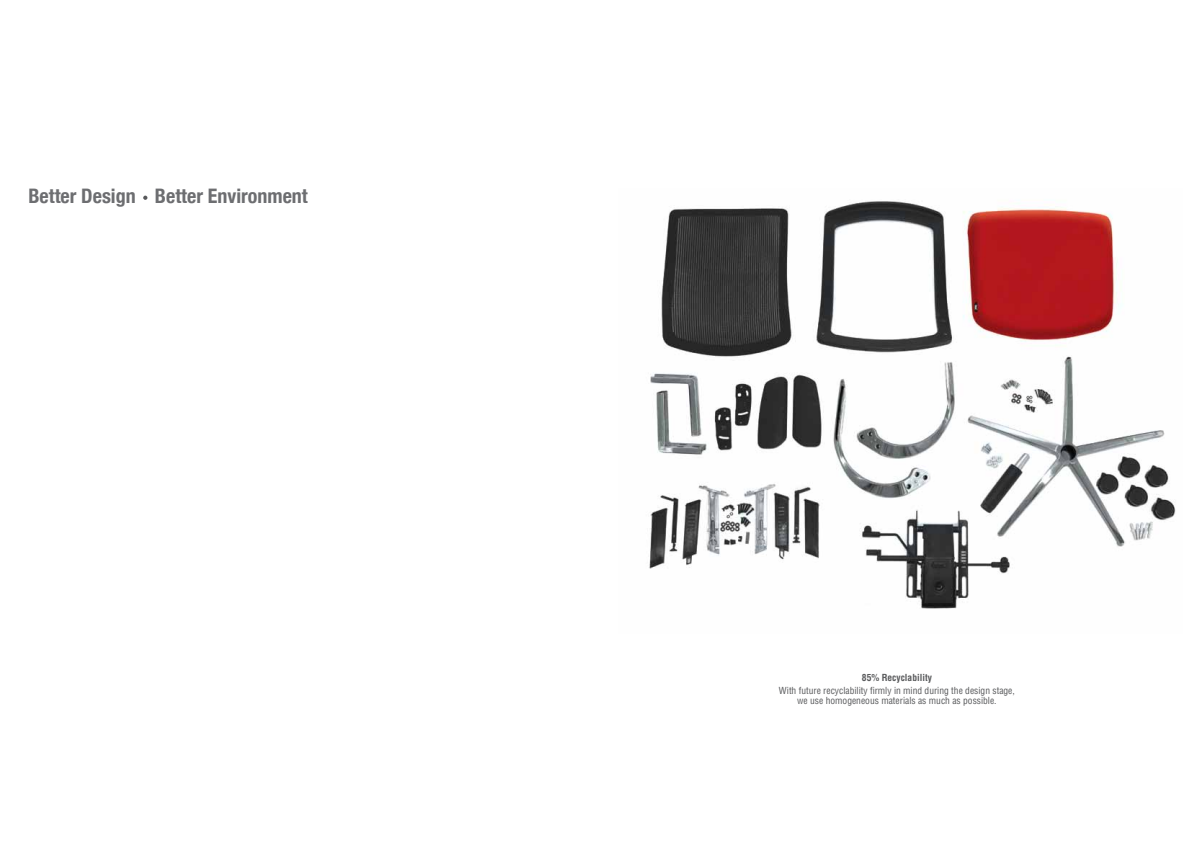
<style>
.page{position:relative;width:1191px;height:842px;background:#fff}
.page>*{position:absolute;margin:0;border:0;box-sizing:border-box;transform-origin:0 0}
.t1{font:700 condensed 20px "Helvetica Neue";color:#6d6e71}
.t2{font:condensed 9.5px/10px "Helvetica";color:#58595b;text-align:center}
.t3{font:700 condensed 9.5px "Helvetica";color:#58595b}
</style>
<div class="page">
<img style="left:649px;top:201px;width:527px;height:408px">
<svg style="left:143px;top:196px;width:4px;height:4px"></svg>
<h1 class="t1" style="left:28px;top:184px;width:281px">Better Design Better Environment</h1>
<p class="t3" style="left:862px;top:671px;width:71px">85% Recyclability</p>
<p class="t2" style="left:779px;top:685px;width:237px">With future recyclability firmly in mind during the design stage, we use homogeneous materials as much as possible.</p>
</div>
